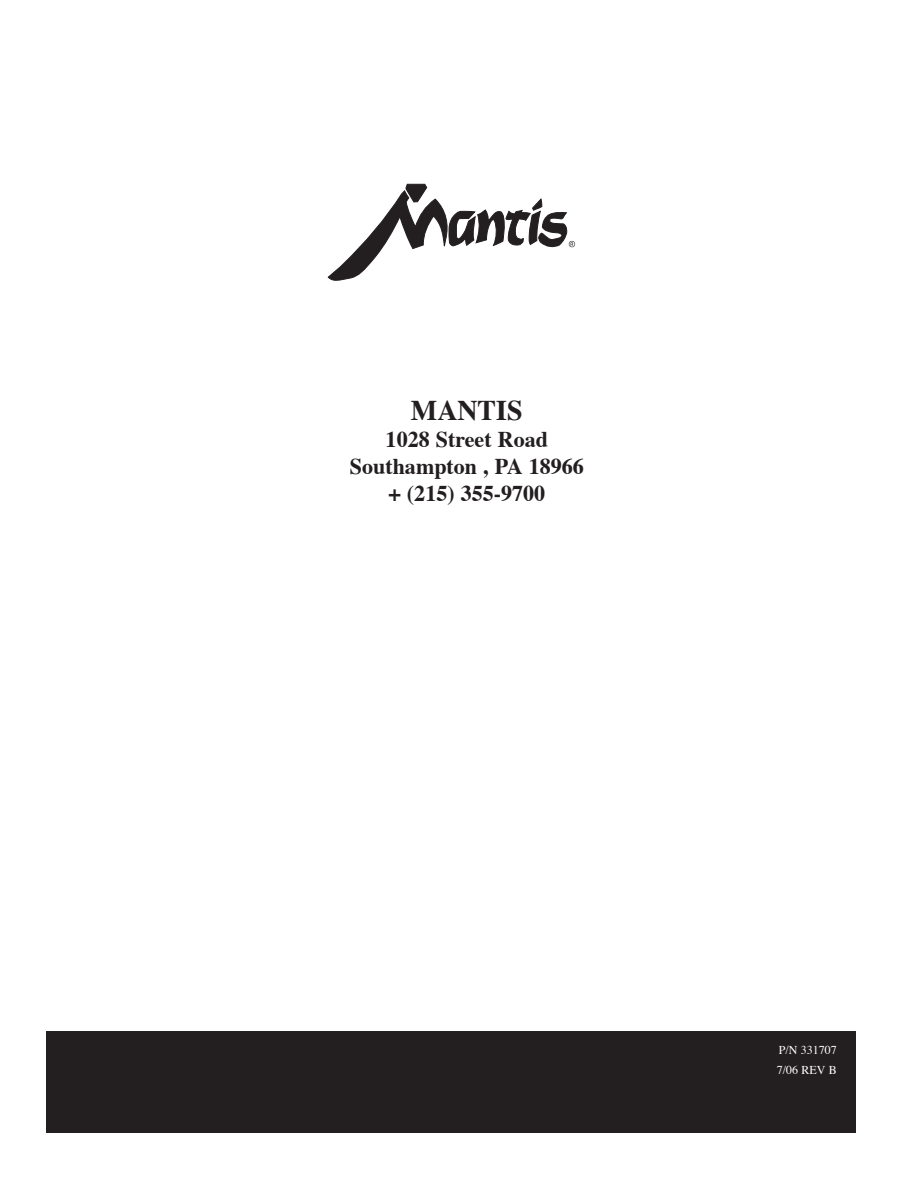
<style>
.page{position:relative;width:918px;height:1188px;background:#fff}
.page>*{position:absolute;margin:0;border:0;box-sizing:border-box;transform-origin:0 0}
.t1{font:700 28.5px "Times";color:#231f20}
.t2{font:700 22.5px/27px "Times";color:#231f20;text-align:center}
.t3{font:12px/19px "Times";color:#fff}
</style>
<div class="page">
<div style="left:46px;top:1031px;width:810px;height:102px;background:#231f20"></div>
<svg style="left:328px;top:184px;width:247px;height:97px"></svg>
<p class="t1" style="left:411px;top:399px;width:113px">MANTIS</p>
<p class="t2" style="left:350px;top:428px;width:235px">1028 Street Road<br>Southampton , PA 18966 + (215) 355-9700</p>
<p class="t3" style="left:777px;top:1042px;width:61px">P/N 331707<br>7/06 REV B</p>
</div>
